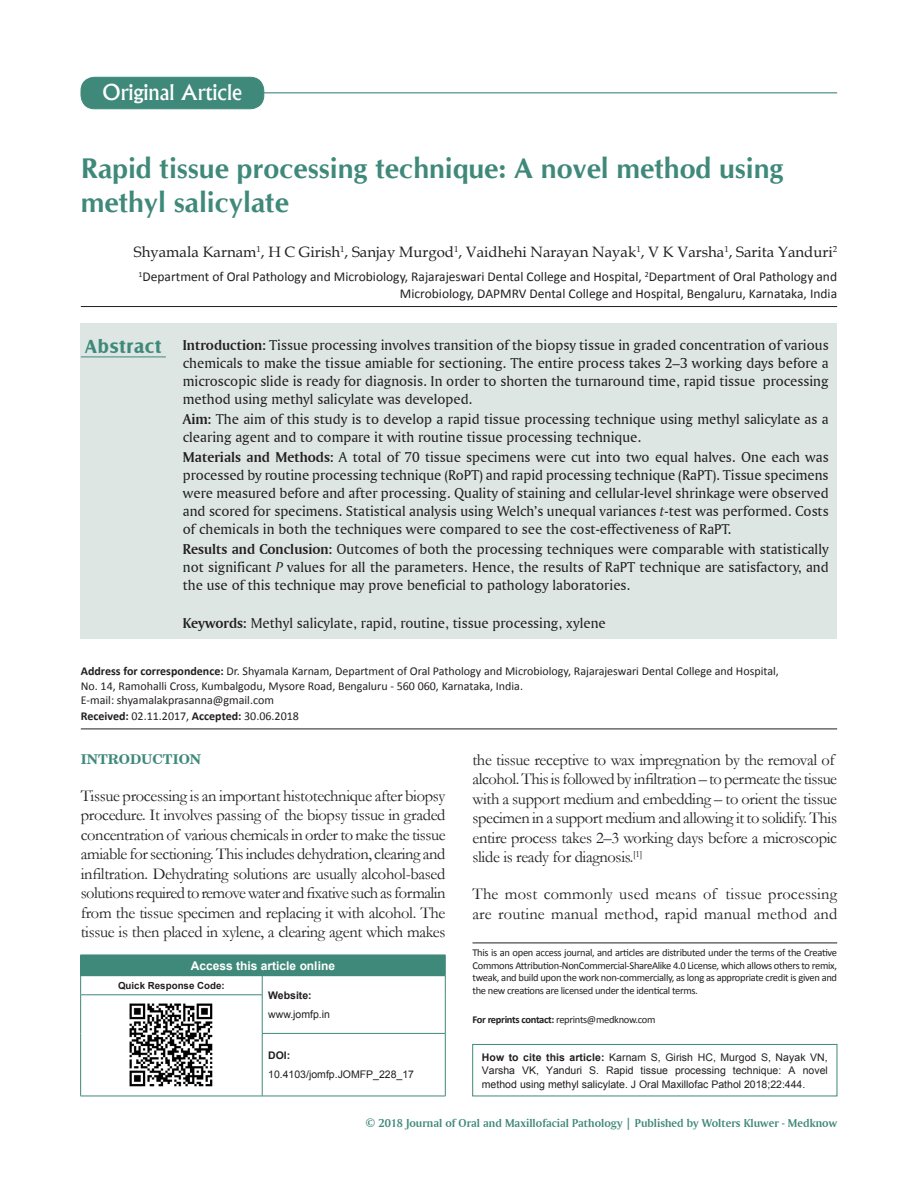
<style>
.page{position:relative;width:918px;height:1188px;background:#fff}
.page>*{position:absolute;margin:0;border:0;box-sizing:border-box;transform-origin:0 0}
.AT{font:700 28.5px/34.2px "CG Omega";color:#3f897a}
.AH{font:500 21px "Albertus";color:#fff}
.ABSH{font:700 19.5px "Castle T";letter-spacing:.04em;color:#3f897a}
.TX{font:16.5px/19.5px "Garamond";letter-spacing:-.02em;color:#231f20;text-align:justify}
.TX-2{font:16.5px/19.5px "Garamond";letter-spacing:.005em;color:#231f20}
.ABS{font:15px/18px "Amerigo BT Roman A";color:#231f20;text-align:justify}
.AU{font:15px "Book Antiqua";color:#231f20}
.KWD{font:15px "Amerigo BT Roman A";color:#231f20}
.AFF{font:13.5px/16.2px "Calibri";color:#231f20;text-align:right}
.t1{font:700 13.5px "Century Schoolbook BT";color:#3f897a}
.ADD{font:12px/14.4px "Calibri";color:#231f20}
.t2{font:12px "Amerigo BT Bold A";color:#3f897a}
.HIS{font:12px "Calibri";color:#231f20}
.AAO{font:700 12px "Arial";color:#fff}
.TX-3{font:10.5px/12.6px "Calibri";letter-spacing:-.03em;color:#231f20;text-align:justify}
.SRC{font:10.5px/13.5px "Arial";color:#231f20;text-align:justify}
.WEB{font:10.5px "Arial";color:#231f20}
.WEB-2{font:700 10.5px "Arial";color:#231f20}
.QRC{font:700 9.75px "Arial";color:#231f20}
.s1{font-family:"Amerigo BT Bold A"}
.s2{font-family:"Amerigo BT Italic A"}
.s3{font-weight:700}
</style>
<div class="page">
<hr style="left:81px;top:306px;width:756px;height:1px;background:#231f20">
<div style="left:81px;top:323px;width:756px;height:316px;background:#dde6e3"></div>
<hr style="left:81px;top:729px;width:756px;height:1px;background:#231f20">
<div style="left:81px;top:955px;width:364px;height:21px;background:#3f897a"></div>
<svg style="left:80px;top:955px;width:1px;height:40px"></svg>
<hr style="left:80px;top:995px;width:182px;height:1px;background:#3f897a">
<hr style="left:80px;top:995px;width:1px;height:38px;background:#3f897a">
<hr style="left:80px;top:1033px;width:1px;height:63px;background:#3f897a">
<hr style="left:80px;top:1096px;width:182px;height:1px;background:#3f897a">
<svg style="left:262px;top:976px;width:1px;height:19px"></svg>
<svg style="left:445px;top:955px;width:1px;height:40px"></svg>
<hr style="left:262px;top:995px;width:1px;height:38px;background:#3f897a">
<hr style="left:445px;top:995px;width:1px;height:38px;background:#3f897a">
<hr style="left:262px;top:1033px;width:183px;height:1px;background:#3f897a">
<hr style="left:262px;top:1034px;width:1px;height:62px;background:#3f897a">
<hr style="left:445px;top:1034px;width:1px;height:62px;background:#3f897a">
<hr style="left:262px;top:1096px;width:183px;height:1px;background:#3f897a">
<img style="left:129px;top:1003px;width:84px;height:84px">
<div style="left:472px;top:1044px;width:365px;height:52px;border:1px solid #3f897a"></div>
<hr style="left:472px;top:943px;width:365px;height:1px;background:#231f20">
<div style="left:81px;top:77px;width:183px;height:32px;background:#3f897a;border-radius:14px"></div>
<div style="left:81px;top:77px;width:183px;height:32px;border:1px solid #3f897a;border-radius:14px"></div>
<hr style="left:261px;top:92px;width:576px;height:1px;background:#3f897a">
<hr style="left:81px;top:357px;width:85px;height:1px;background:#3f897a">
<p class="AH" style="left:103px;top:80px;width:141px">Original Article</p>
<p class="AT" style="left:81px;top:151px;width:704px">Rapid tissue processing technique: A novel method using methyl salicylate</p>
<p class="AU" style="left:134px;top:241px;width:705px">Shyamala Karnam<sup>1</sup>, H C Girish<sup>1</sup>, Sanjay Murgod<sup>1</sup>, Vaidhehi Narayan Nayak<sup>1</sup>, V K Varsha<sup>1</sup>, Sarita Yanduri<sup>2</sup></p>
<p class="AFF" style="left:139px;top:269px;width:700px"><sup>1</sup>Department of Oral Pathology and Microbiology, Rajarajeswari Dental College and Hospital, <sup>2</sup>Department of Oral Pathology and<br>Microbiology, DAPMRV Dental College and Hospital, Bengaluru, Karnataka, India</p>
<p class="ABSH" style="left:85px;top:335px;width:78px">Abstract</p>
<p class="ABS" style="left:183px;top:336px;width:647px"><span class="s1">Introduction:</span> Tissue processing involves transition of the biopsy tissue in graded concentration of various chemicals to make the tissue amiable for sectioning. The entire process takes 2–3 working days before a microscopic slide is ready for diagnosis. In order to shorten the turnaround time, rapid tissue processing method using methyl salicylate was developed.</p>
<p class="ABS" style="left:183px;top:410px;width:647px"><span class="s1">Aim:</span> The aim of this study is to develop a rapid tissue processing technique using methyl salicylate as a clearing agent and to compare it with routine tissue processing technique.</p>
<p class="ABS" style="left:183px;top:448px;width:647px"><span class="s1">Materials and Methods:</span> A total of 70 tissue specimens were cut into two equal halves. One each was processed by routine processing technique (RoPT) and rapid processing technique (RaPT). Tissue specimens were measured before and after processing. Quality of staining and cellular‑level shrinkage were observed and scored for specimens. Statistical analysis using Welch’s unequal variances <span class="s2">t</span>‑test was performed. Costs of chemicals in both the techniques were compared to see the cost‑effectiveness of RaPT.</p>
<p class="ABS" style="left:183px;top:540px;width:647px"><span class="s1">Results and Conclusion:</span> Outcomes of both the processing techniques were comparable with statistically not significant <span class="s2">P</span> values for all the parameters. Hence, the results of RaPT technique are satisfactory, and the use of this technique may prove beneficial to pathology laboratories.</p>
<p class="KWD" style="left:183px;top:614px;width:424px"><span class="s1">Keywords:</span> Methyl salicylate, rapid, routine, tissue processing, xylene</p>
<p class="ADD" style="left:81px;top:664px;width:700px"><span class="s3">Address for correspondence:</span> Dr. Shyamala Karnam, Department of Oral Pathology and Microbiology, Rajarajeswari Dental College and Hospital,<br>No. 14, Ramohalli Cross, Kumbalgodu, Mysore Road, Bengaluru ‑ 560 060, Karnataka, India.<br>E‑mail: shyamalakprasanna@gmail.com</p>
<p class="HIS" style="left:81px;top:708px;width:220px"><span class="s3">Received:</span> 02.11.2017, <span class="s3">Accepted:</span> 30.06.2018</p>
<h1 class="t1" style="left:81px;top:751px;width:122px">INTRODUCTION</h1>
<p class="TX" style="left:81px;top:785px;width:366px">Tissue processing is an important histotechnique after biopsy procedure. It involves passing of the biopsy tissue in graded concentration of various chemicals in order to make the tissue amiable for sectioning. This includes dehydration, clearing and infiltration. Dehydrating solutions are usually alcohol‑based solutions required to remove water and fixative such as formalin from the tissue specimen and replacing it with alcohol. The tissue is then placed in xylene, a clearing agent which makes</p>
<p class="AAO" style="left:191px;top:958px;width:146px">Access this article online</p>
<p class="QRC" style="left:118px;top:979px;width:108px">Quick Response Code:</p>
<p class="WEB-2" style="left:268px;top:988px;width:45px">Website:</p>
<p class="WEB" style="left:268px;top:1007px;width:63px">www.jomfp.in</p>
<p class="WEB-2" style="left:268px;top:1049px;width:24px">DOI:</p>
<p class="WEB" style="left:268px;top:1067px;width:147px">10.4103/jomfp.JOMFP_228_17</p>
<p class="TX" style="left:472px;top:750px;width:366px;text-align:left">the tissue receptive to wax impregnation by the removal of alcohol. This is followed by infiltration – to permeate the tissue with a support medium and embedding – to orient the tissue specimen in a support medium and allowing it to solidify. This entire process takes 2–3 working days before a microscopic slide is ready for diagnosis.<sup>[1]</sup></p>
<p class="TX-2" style="left:472px;top:884px;width:366px">The most commonly used means of tissue processing are routine manual method, rapid manual method and</p>
<p class="TX-3" style="left:472px;top:946px;width:366px">This is an open access journal, and articles are distributed under the terms of the Creative Commons Attribution‑NonCommercial‑ShareAlike 4.0 License, which allows others to remix, tweak, and build upon the work non‑commercially, as long as appropriate credit is given and the new creations are licensed under the identical terms.</p>
<p class="TX-3" style="left:472px;top:1013px;width:185px"><span class="s3">For reprints contact:</span> reprints@medknow.com</p>
<p class="SRC" style="left:482px;top:1050px;width:348px"><span class="s3">How to cite this article:</span> Karnam S, Girish HC, Murgod S, Nayak VN, Varsha VK, Yanduri S. Rapid tissue processing technique: A novel method using methyl salicylate. J Oral Maxillofac Pathol 2018;22:444.</p>
<p class="t2" style="left:365px;top:1116px;width:473px">© 2018 Journal of Oral and Maxillofacial Pathology | Published by Wolters Kluwer ‑ Medknow</p>
</div>
